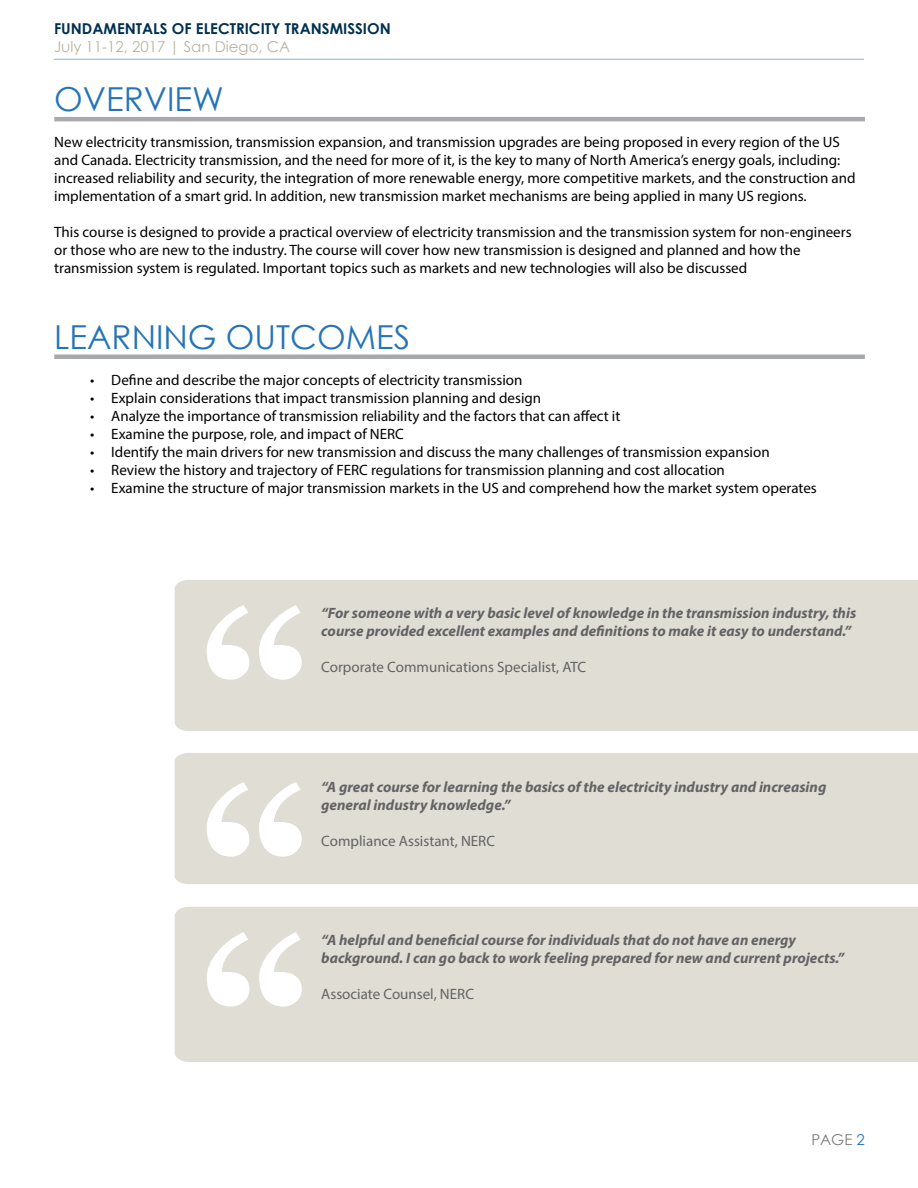
<style>
.page{position:relative;width:918px;height:1188px;background:#fff}
.page>*{position:absolute;margin:0;border:0;box-sizing:border-box;transform-origin:0 0}
.t1{font:33px "Century Gothic";color:#2574b8}
.t2{font:15px/18px "Myriad Pro";color:#000}
.t3{font:italic 700 15px/18px "Myriad Pro";color:#636365}
.t4{font:15px "Myriad Pro";color:#636365}
.t5{font:700 15px "Century Gothic";color:#003151}
.t6{font:15px "Century Gothic";color:#b9b49f}
.t7{font:15px "Century Gothic";color:#7d7c7b}
.s1{color:#2574b8}
</style>
<div class="page">
<hr style="left:54px;top:59px;width:810px;height:1px;background:#2574b8">
<hr style="left:54px;top:117px;width:811px;height:4px;background:#a7a9ac">
<hr style="left:54px;top:355px;width:811px;height:4px;background:#a7a9ac">
<div style="left:175px;top:580px;width:743px;height:151px;background:#dfddd4"></div>
<div style="left:175px;top:753px;width:743px;height:131px;background:#dfddd4"></div>
<svg style="left:207px;top:605px;width:95px;height:75px"></svg>
<svg style="left:207px;top:782px;width:95px;height:75px"></svg>
<div style="left:175px;top:907px;width:743px;height:155px;background:#dfddd4"></div>
<svg style="left:207px;top:932px;width:95px;height:75px"></svg>
<p class="t5" style="left:54px;top:17px;width:338px">FUNDAMENTALS OF ELECTRICITY TRANSMISSION</p>
<p class="t6" style="left:54px;top:36px;width:238px">July 11-12, 2017 | San Diego, CA</p>
<h1 class="t1" style="left:54px;top:76px;width:171px">OVERVIEW</h1>
<p class="t2" style="left:54px;top:133px;width:803px">New electricity transmission, transmission expansion, and transmission upgrades are being proposed in every region of the US and Canada. Electricity transmission, and the need for more of it, is the key to many of North America’s energy goals, including: increased reliability and security, the integration of more renewable energy, more competitive markets, and the construction and implementation of a smart grid. In addition, new transmission market mechanisms are being applied in many US regions.</p>
<p class="t2" style="left:54px;top:223px;width:799px">This course is designed to provide a practical overview of electricity transmission and the transmission system for non-engineers or those who are new to the industry. The course will cover how new transmission is designed and planned and how the transmission system is regulated. Important topics such as markets and new technologies will also be discussed</p>
<h1 class="t1" style="left:54px;top:314px;width:357px">LEARNING OUTCOMES</h1>
<p class="t2" style="left:90px;top:370px;width:434px">• Define and describe the major concepts of electricity transmission</p>
<p class="t2" style="left:90px;top:388px;width:452px">• Explain considerations that impact transmission planning and design</p>
<p class="t2" style="left:90px;top:406px;width:532px">• Analyze the importance of transmission reliability and the factors that can affect it</p>
<p class="t2" style="left:90px;top:424px;width:315px">• Examine the purpose, role, and impact of NERC</p>
<p class="t2" style="left:90px;top:442px;width:681px">• Identify the main drivers for new transmission and discuss the many challenges of transmission expansion</p>
<p class="t2" style="left:90px;top:460px;width:636px">• Review the history and trajectory of FERC regulations for transmission planning and cost allocation</p>
<p class="t2" style="left:90px;top:478px;width:728px">• Examine the structure of major transmission markets in the US and comprehend how the market system operates</p>
<p class="t3" style="left:321px;top:603px;width:537px">“For someone with a very basic level of knowledge in the transmission industry, this course provided excellent examples and definitions to make it easy to understand.”</p>
<p class="t4" style="left:321px;top:658px;width:266px">Corporate Communications Specialist, ATC</p>
<p class="t3" style="left:321px;top:778px;width:507px">“A great course for learning the basics of the electricity industry and increasing general industry knowledge.”</p>
<p class="t4" style="left:321px;top:832px;width:175px">Compliance Assistant, NERC</p>
<p class="t3" style="left:321px;top:930px;width:524px">“A helpful and beneficial course for individuals that do not have an energy background. I can go back to work feeling prepared for new and current projects.”</p>
<p class="t4" style="left:321px;top:985px;width:154px">Associate Counsel, NERC</p>
<p class="t7" style="left:811px;top:1129px;width:55px">PAGE <span class="s1">2</span></p>
</div>
